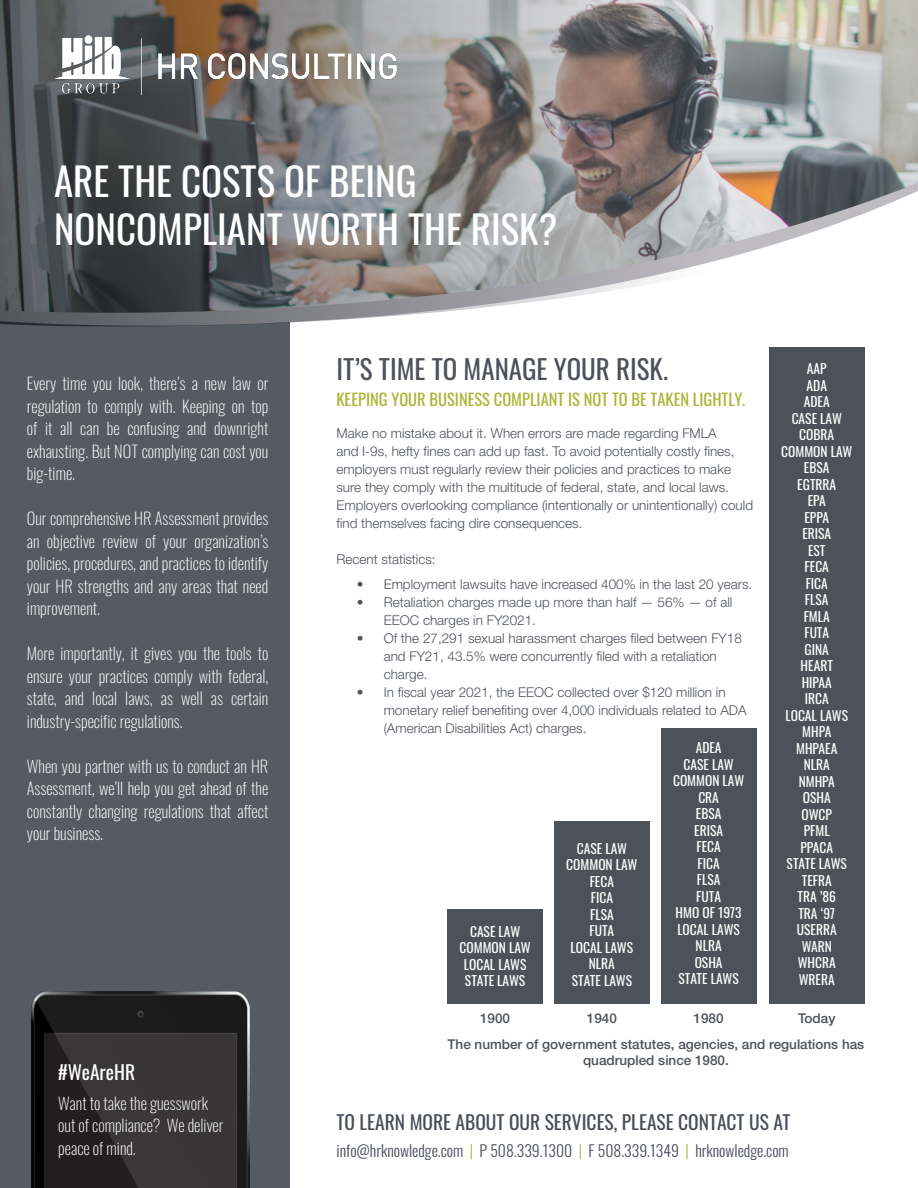
<style>
.page{position:relative;width:918px;height:1188px;background:#fff}
.page>*{position:absolute;margin:0;border:0;box-sizing:border-box;transform-origin:0 0}
.Larger_Gray_Heading{font:39px/48px "Oswald";color:#fff}
.t1{font:27px "Oswald";color:#4d525a}
.t2{font:19.5px "Oswald";color:#494d59}
.t3{font:19.5px "Oswald";color:#fff}
.t4{font:200 16.5px/22.5px "Oswald";color:#fff;text-align:justify}
.t5{font:16.5px "Oswald";color:#a9b533}
.t6{font:300 15.75px "Oswald";color:#494d59}
.t7{font:300 13.5px/18px "Helvetica Neue LT Std";color:#4d525a}
.t8{font:13.5px/16.5px "Oswald";color:#fff}
.t9{font:500 13.5px/16.2px "Helvetica Neue LT Std";color:#4d525a;text-align:center}
.s1{color:#a9b533}
</style>
<div class="page">
<div style="left:0;top:242px;width:290px;height:946px;background:#565a62"></div>
<img style="left:31px;top:992px;width:218px;height:196px">
<img style="left:0;top:0;width:918px;height:327px">
<div style="left:769px;top:347px;width:95px;height:657px;background:#4d525a"></div>
<div style="left:661px;top:728px;width:95px;height:276px;background:#4d525a"></div>
<div style="left:554px;top:821px;width:95px;height:182px;background:#4d525a"></div>
<div style="left:448px;top:909px;width:95px;height:94px;background:#4d525a"></div>
<img style="left:54px;top:35px;width:343px;height:60px">
<p class="Larger_Gray_Heading" style="left:54px;top:153px;width:505px">ARE THE COSTS OF BEING<br>NONCOMPLIANT WORTH THE RISK?</p>
<p class="t4" style="left:27px;top:370px;width:243px">Every time you look, there’s a new law or regulation to comply with. Keeping on top of it all can be confusing and downright exhausting. But NOT complying can cost you big-time.</p>
<p class="t4" style="left:27px;top:505px;width:243px">Our comprehensive HR Assessment provides an objective review of your organization’s policies, procedures, and practices to identify your HR strengths and any areas that need improvement.</p>
<p class="t4" style="left:27px;top:640px;width:243px">More importantly, it gives you the tools to ensure your practices comply with federal, state, and local laws, as well as certain industry-specific regulations.</p>
<p class="t4" style="left:27px;top:753px;width:243px">When you partner with us to conduct an HR Assessment, we’ll help you get ahead of the constantly changing regulations that affect your business.</p>
<p class="t1" style="left:336px;top:345px;width:333px">IT’S TIME TO MANAGE YOUR RISK.</p>
<p class="t5" style="left:336px;top:384px;width:410px">KEEPING YOUR BUSINESS COMPLIANT IS NOT TO BE TAKEN LIGHTLY.</p>
<p class="t7" style="left:336px;top:424px;width:418px">Make no mistake about it. When errors are made regarding FMLA<br>and I-9s, hefty fines can add up fast. To avoid potentially costly fines, employers must regularly review their policies and practices to make sure they comply with the multitude of federal, state, and local laws.<br>Employers overlooking compliance (intentionally or unintentionally) could find themselves facing dire consequences.</p>
<p class="t7" style="left:336px;top:550px;width:101px">Recent statistics:</p>
<p class="t7" style="left:357px;top:575px;width:397px">• Employment lawsuits have increased 400% in the last 20 years.</p>
<p class="t7" style="left:384px;top:593px;width:350px;text-indent:-27px">• Retaliation charges made up more than half — 56% — of all<br>EEOC charges in FY2021.</p>
<p class="t7" style="left:384px;top:629px;width:360px;text-indent:-27px">• Of the 27,291 sexual harassment charges filed between FY18 and FY21, 43.5% were concurrently filed with a retaliation charge.</p>
<p class="t7" style="left:384px;top:683px;width:364px;text-indent:-27px">• In fiscal year 2021, the EEOC collected over $120 million in monetary relief benefiting over 4,000 individuals related to ADA (American Disabilities Act) charges.</p>
<p class="t8" style="left:470px;top:922px;width:52px">CASE LAW</p>
<p class="t8" style="left:460px;top:938px;width:73px">COMMON LAW</p>
<p class="t8" style="left:464px;top:955px;width:64px">LOCAL LAWS</p>
<p class="t8" style="left:465px;top:971px;width:62px">STATE LAWS</p>
<p class="t8" style="left:577px;top:838px;width:52px">CASE LAW</p>
<p class="t8" style="left:566px;top:855px;width:73px">COMMON LAW</p>
<p class="t8" style="left:590px;top:871px;width:26px">FECA</p>
<p class="t8" style="left:591px;top:888px;width:24px">FICA</p>
<p class="t8" style="left:590px;top:904px;width:25px">FLSA</p>
<p class="t8" style="left:590px;top:921px;width:26px">FUTA</p>
<p class="t8" style="left:571px;top:937px;width:64px">LOCAL LAWS</p>
<p class="t8" style="left:589px;top:954px;width:28px">NLRA</p>
<p class="t8" style="left:572px;top:970px;width:62px">STATE LAWS</p>
<p class="t8" style="left:696px;top:738px;width:27px">ADEA</p>
<p class="t8" style="left:684px;top:754px;width:52px">CASE LAW</p>
<p class="t8" style="left:673px;top:771px;width:73px">COMMON LAW</p>
<p class="t8" style="left:698px;top:787px;width:22px">CRA</p>
<p class="t8" style="left:696px;top:804px;width:27px">EBSA</p>
<p class="t8" style="left:694px;top:820px;width:30px">ERISA</p>
<p class="t8" style="left:696px;top:837px;width:26px">FECA</p>
<p class="t8" style="left:697px;top:853px;width:25px">FICA<br>FLSA</p>
<p class="t8" style="left:696px;top:886px;width:26px">FUTA</p>
<p class="t8" style="left:676px;top:903px;width:68px">HMO OF 1973</p>
<p class="t8" style="left:677px;top:919px;width:64px">LOCAL LAWS</p>
<p class="t8" style="left:696px;top:936px;width:28px">NLRA</p>
<p class="t8" style="left:695px;top:952px;width:29px">OSHA</p>
<p class="t8" style="left:678px;top:969px;width:62px">STATE LAWS</p>
<p class="t8" style="left:807px;top:359px;width:21px">AAP</p>
<p class="t8" style="left:807px;top:376px;width:22px">ADA</p>
<p class="t8" style="left:804px;top:392px;width:27px">ADEA</p>
<p class="t8" style="left:792px;top:409px;width:52px">CASE LAW</p>
<p class="t8" style="left:799px;top:425px;width:36px">COBRA</p>
<p class="t8" style="left:781px;top:442px;width:73px">COMMON LAW</p>
<p class="t8" style="left:804px;top:458px;width:27px">EBSA</p>
<p class="t8" style="left:797px;top:475px;width:40px">EGTRRA</p>
<p class="t8" style="left:808px;top:491px;width:20px">EPA</p>
<p class="t8" style="left:804px;top:508px;width:26px">EPPA</p>
<p class="t8" style="left:802px;top:524px;width:30px">ERISA</p>
<p class="t8" style="left:808px;top:541px;width:19px">EST</p>
<p class="t8" style="left:805px;top:557px;width:26px">FECA</p>
<p class="t8" style="left:806px;top:574px;width:24px">FICA</p>
<p class="t8" style="left:805px;top:590px;width:25px">FLSA</p>
<p class="t8" style="left:804px;top:607px;width:28px">FMLA</p>
<p class="t8" style="left:804px;top:623px;width:26px">FUTA</p>
<p class="t8" style="left:805px;top:640px;width:26px">GINA</p>
<p class="t8" style="left:801px;top:656px;width:34px">HEART</p>
<p class="t8" style="left:802px;top:673px;width:32px">HIPAA</p>
<p class="t8" style="left:805px;top:689px;width:25px">IRCA</p>
<p class="t8" style="left:785px;top:706px;width:64px">LOCAL LAWS</p>
<p class="t8" style="left:802px;top:722px;width:31px">MHPA</p>
<p class="t8" style="left:796px;top:739px;width:43px">MHPAEA</p>
<p class="t8" style="left:804px;top:755px;width:28px">NLRA</p>
<p class="t8" style="left:799px;top:772px;width:38px">NMHPA</p>
<p class="t8" style="left:803px;top:788px;width:29px">OSHA</p>
<p class="t8" style="left:802px;top:805px;width:32px">OWCP</p>
<p class="t8" style="left:804px;top:821px;width:28px">PFML</p>
<p class="t8" style="left:800px;top:838px;width:34px">PPACA</p>
<p class="t8" style="left:787px;top:854px;width:62px">STATE LAWS</p>
<p class="t8" style="left:802px;top:871px;width:31px">TEFRA</p>
<p class="t8" style="left:797px;top:887px;width:40px">TRA ’86</p>
<p class="t8" style="left:798px;top:904px;width:38px">TRA ‘97</p>
<p class="t8" style="left:797px;top:920px;width:41px">USERRA</p>
<p class="t8" style="left:802px;top:937px;width:32px">WARN</p>
<p class="t8" style="left:798px;top:953px;width:40px">WHCRA</p>
<p class="t8" style="left:799px;top:970px;width:37px">WRERA</p>
<p class="t3" style="left:58px;top:1055px;width:78px">#WeAreHR</p>
<p class="t4" style="left:58px;top:1090px;width:167px;text-align:left">Want to take the guesswork out of compliance? We deliver peace of mind.</p>
<p class="t9" style="left:480px;top:1010px;width:32px">1900</p>
<p class="t9" style="left:587px;top:1010px;width:32px">1940</p>
<p class="t9" style="left:694px;top:1010px;width:32px">1980</p>
<p class="t9" style="left:798px;top:1010px;width:39px">Today</p>
<p class="t9" style="left:448px;top:1036px;width:418px">The number of government statutes, agencies, and regulations has quadrupled since 1980.</p>
<p class="t2" style="left:336px;top:1104px;width:455px">TO LEARN MORE ABOUT OUR SERVICES, PLEASE CONTACT US AT</p>
<p class="t6" style="left:336px;top:1137px;width:454px">info@hrknowledge.com <span class="s1">|</span> P 508.339.1300 <span class="s1">|</span> F 508.339.1349 <span class="s1">|</span> hrknowledge.com</p>
</div>
